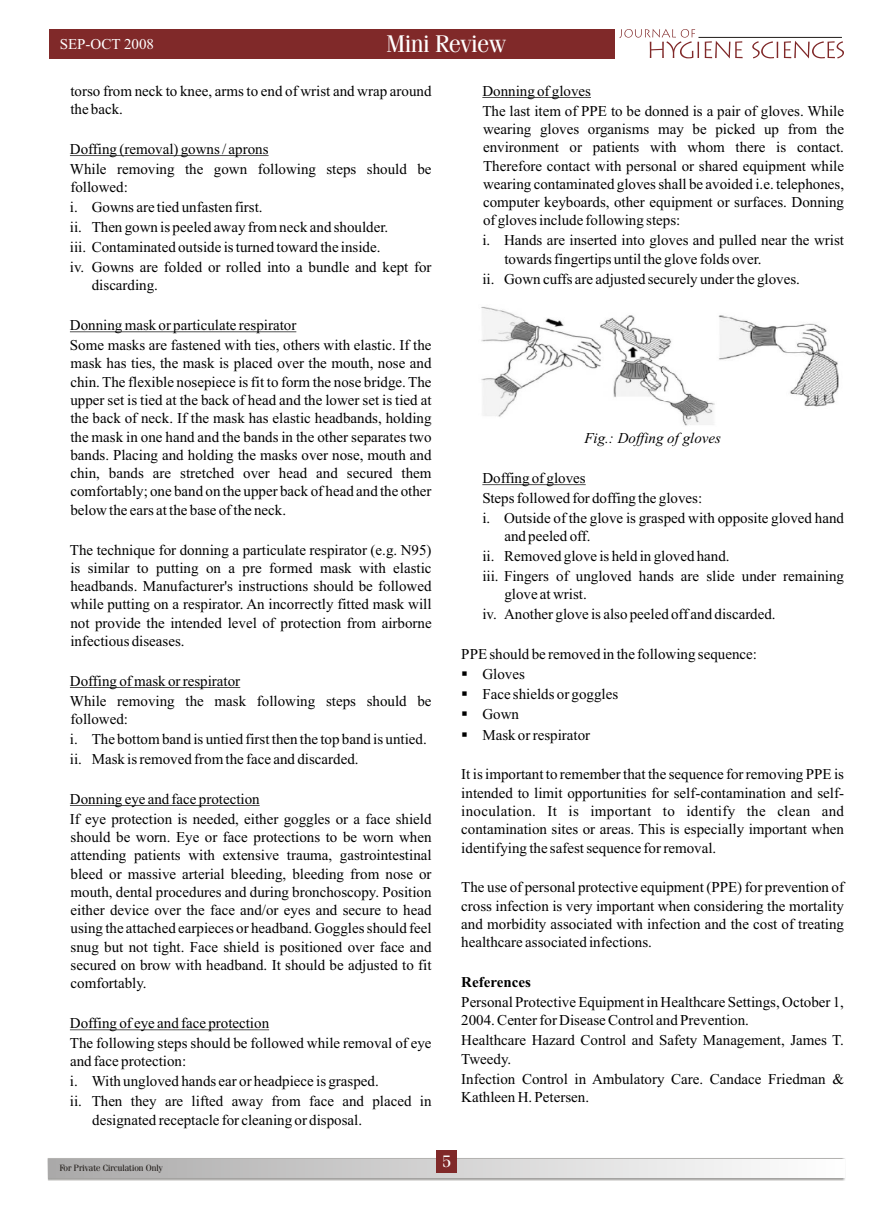
<style>
.page{position:relative;width:894px;height:1205px;background:#fff}
.page>*{position:absolute;margin:0;border:0;box-sizing:border-box;transform-origin:0 0}
.t1{font:24px "Fenice BT";color:#fff}
.t2{font:16.5px "Fenice BT";color:#fff}
.t3{font:15px/18.3px "Times New Roman";color:#000}
.t4{font:italic 15px "Times New Roman";color:#000}
.t5{font:15px "Times New Roman";color:#fff}
.t6{font:700 15px "Times New Roman";color:#000}
.t7{font:9px "Fenice BT";color:#1f1a17}
</style>
<div class="page">
<div style="left:49px;top:1159px;width:795px;height:18px;background:linear-gradient(to right,#aaa9a9,#fefefe)"></div>
<div style="left:436px;top:1150px;width:21px;height:22px;background:#802929"></div>
<hr style="left:70px;top:155px;width:199px;height:1px;background:#000">
<hr style="left:70px;top:331px;width:226px;height:1px;background:#000">
<hr style="left:70px;top:687px;width:170px;height:1px;background:#000">
<hr style="left:70px;top:805px;width:190px;height:1px;background:#000">
<hr style="left:70px;top:1029px;width:199px;height:1px;background:#000">
<hr style="left:482px;top:97px;width:109px;height:1px;background:#000">
<hr style="left:482px;top:484px;width:104px;height:1px;background:#000">
<div style="left:49px;top:29px;width:565px;height:30px;background:#802929"></div>
<svg style="left:619px;top:29px;width:225px;height:29px"></svg>
<img style="left:481px;top:307px;width:358px;height:119px">
<p class="t5" style="left:60px;top:38px;width:96px">SEP-OCT 2008</p>
<h1 class="t1" style="left:387px;top:34px;width:121px">Mini Review</h1>
<p class="t3" style="left:70px;top:83px;width:363px">torso from neck to knee, arms to end of wrist and wrap around the back.</p>
<p class="t3" style="left:70px;top:140px;width:363px;line-height:20px">Doffing (removal) gowns / aprons<br>While removing the gown following steps should be</p>
<p class="t3" style="left:70px;top:179px;width:363px;line-height:20px">followed:<br>i. Gowns are tied unfasten first.<br>ii. Then gown is peeled away from neck and shoulder.<br>iii. Contaminated outside is turned toward the inside.<br>iv. Gowns are folded or rolled into a bundle and kept for</p>
<p class="t3" style="left:92px;top:277px;width:68px">discarding.</p>
<p class="t3" style="left:70px;top:316px;width:363px;line-height:20px">Donning mask or particulate respirator<br>Some masks are fastened with ties, others with elastic. If the</p>
<p class="t3" style="left:70px;top:355px;width:363px;text-align:justify">mask has ties, the mask is placed over the mouth, nose and chin. The flexible nosepiece is fit to form the nose bridge. The upper set is tied at the back of head and the lower set is tied at the back of neck. If the mask has elastic headbands, holding the mask in one hand and the bands in the other separates two bands. Placing and holding the masks over nose, mouth and chin, bands are stretched over head and secured them comfortably; one band on the upper back of head and the other below the ears at the base of the neck.</p>
<p class="t3" style="left:70px;top:542px;width:363px;text-align:justify">The technique for donning a particulate respirator (e.g. N95) is similar to putting on a pre formed mask with elastic headbands. Manufacturer's instructions should be followed while putting on a respirator. An incorrectly fitted mask will not provide the intended level of protection from airborne infectious diseases.</p>
<p class="t3" style="left:70px;top:672px;width:363px;line-height:20px">Doffing of mask or respirator<br>While removing the mask following steps should be</p>
<p class="t3" style="left:70px;top:710px;width:358px;line-height:20px">followed:<br>i. The bottom band is untied first then the top band is untied. ii. Mask is removed from the face and discarded.</p>
<p class="t3" style="left:70px;top:790px;width:363px;line-height:20px">Donning eye and face protection<br>If eye protection is needed, either goggles or a face shield</p>
<p class="t3" style="left:71px;top:829px;width:363px;text-align:justify">should be worn. Eye or face protections to be worn when attending patients with extensive trauma, gastrointestinal bleed or massive arterial bleeding, bleeding from nose or mouth, dental procedures and during bronchoscopy. Position either device over the face and/or eyes and secure to head using the attached earpieces or headband. Goggles should feel snug but not tight. Face shield is positioned over face and secured on brow with headband. It should be adjusted to fit comfortably.</p>
<p class="t3" style="left:70px;top:1014px;width:363px;line-height:20px">Doffing of eye and face protection<br>The following steps should be followed while removal of eye</p>
<p class="t3" style="left:70px;top:1052px;width:363px;line-height:20px">and face protection:<br>i. With ungloved hands ear or headpiece is grasped.<br>ii. Then they are lifted away from face and placed in</p>
<p class="t3" style="left:92px;top:1111px;width:271px">designated receptacle for cleaning or disposal.</p>
<p class="t7" style="left:60px;top:1163px;width:105px">For Private Circulation Only</p>
<p class="t3" style="left:482px;top:82px;width:363px;line-height:20px">Donning of gloves<br>The last item of PPE to be donned is a pair of gloves. While</p>
<p class="t3" style="left:483px;top:121px;width:363px;text-align:justify">wearing gloves organisms may be picked up from the environment or patients with whom there is contact.<br>Therefore contact with personal or shared equipment while wearing contaminated gloves shall be avoided i.e. telephones, computer keyboards, other equipment or surfaces. Donning of gloves include following steps:</p>
<p class="t3" style="left:504px;top:233px;width:341px;text-indent:-22px">i. Hands are inserted into gloves and pulled near the wrist towards fingertips until the glove folds over.</p>
<p class="t3" style="left:482px;top:271px;width:319px">ii. Gown cuffs are adjusted securely under the gloves.</p>
<p class="t4" style="left:584px;top:433px;width:138px">Fig.: Doffing of gloves</p>
<p class="t3" style="left:482px;top:469px;width:363px;line-height:20px">Doffing of gloves<br>Steps followed for doffing the gloves:<br>i. Outside of the glove is grasped with opposite gloved hand</p>
<p class="t3" style="left:482px;top:527px;width:363px;line-height:20px;text-indent:22px">and peeled off.<br>ii. Removed glove is held in gloved hand.<br>iii. Fingers of ungloved hands are slide under remaining</p>
<p class="t3" style="left:482px;top:586px;width:295px;line-height:20px;text-indent:22px">glove at wrist.<br>iv. Another glove is also peeled off and discarded.</p>
<p class="t3" style="left:461px;top:646px;width:297px">PPE should be removed in the following sequence:</p>
<p class="t3" style="left:461px;top:666px;width:65px">▪ Gloves</p>
<p class="t3" style="left:461px;top:686px;width:158px">▪ Face shields or goggles</p>
<p class="t3" style="left:461px;top:706px;width:59px">▪ Gown</p>
<p class="t3" style="left:461px;top:727px;width:130px">▪ Mask or respirator</p>
<p class="t3" style="left:461px;top:766px;width:384px;text-align:justify">It is important to remember that the sequence for removing PPE is intended to limit opportunities for self-contamination and self&shy;inoculation. It is important to identify the clean and contamination sites or areas. This is especially important when identifying the safest sequence for removal.</p>
<p class="t3" style="left:461px;top:879px;width:384px;text-align:justify">The use of personal protective equipment (PPE) for prevention of cross infection is very important when considering the mortality and morbidity associated with infection and the cost of treating healthcare associated infections.</p>
<p class="t6" style="left:461px;top:977px;width:71px">References</p>
<p class="t3" style="left:461px;top:994px;width:384px">Personal Protective Equipment in Healthcare Settings, October 1,<br>2004. Center for Disease Control and Prevention.</p>
<p class="t3" style="left:461px;top:1032px;width:384px">Healthcare Hazard Control and Safety Management, James T.<br>Tweedy.</p>
<p class="t3" style="left:461px;top:1070px;width:384px">Infection Control in Ambulatory Care. Candace Friedman &amp;<br>Kathleen H. Petersen.</p>
<p class="t2" style="left:442px;top:1154px;width:10px">5</p>
</div>
